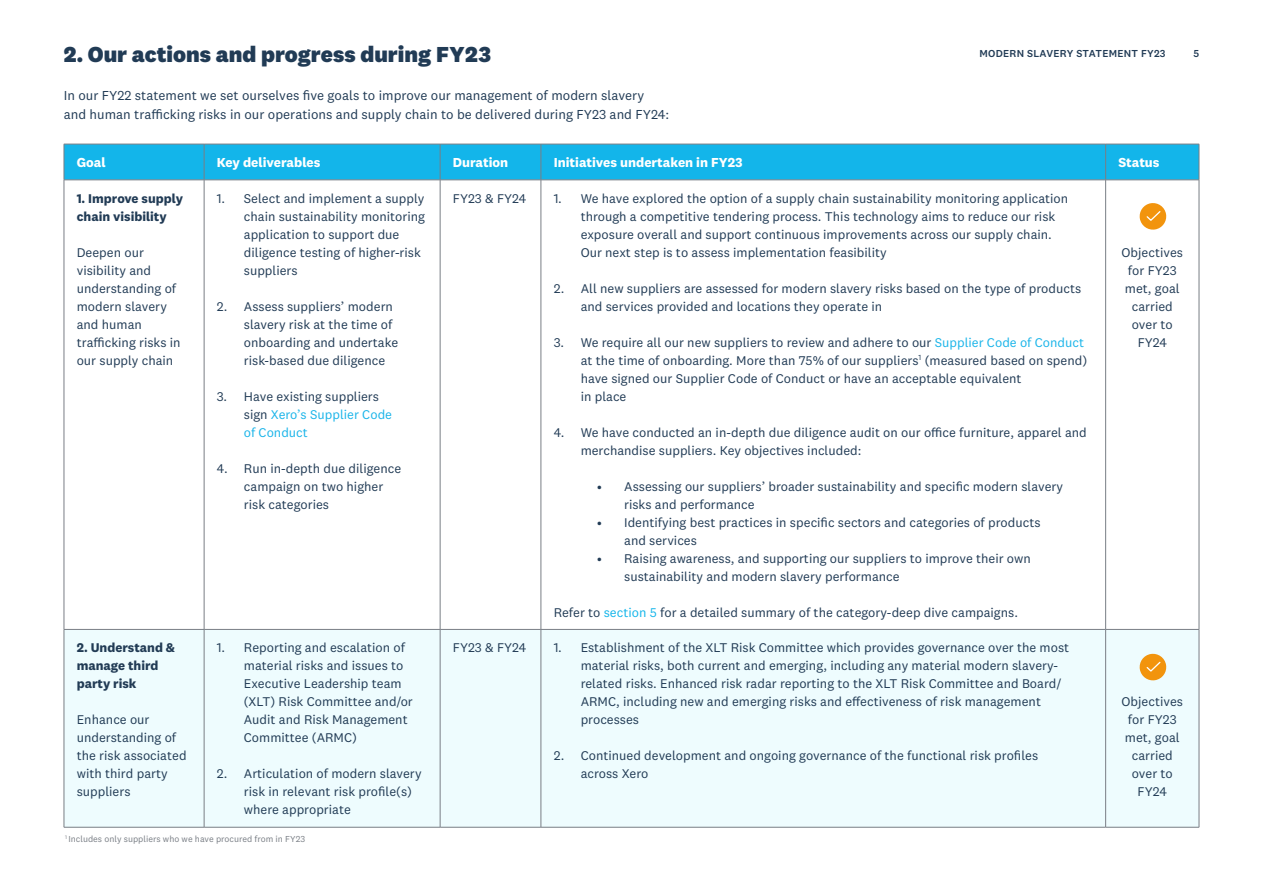
<style>
.page{position:relative;width:1263px;height:893px;background:#fff}
.page>*{position:absolute;margin:0;border:0;box-sizing:border-box;transform-origin:0 0}
.t1{font:800 22.5px "National 2";color:#213b55}
.t2{font:13.5px/19.5px "National 2";color:#213b55}
.t3{font:700 13.5px "National 2";color:#fff}
.t4{font:13.2px/18px "National 2";color:#213b55}
.t5{font:700 13.2px/18px "National 2";color:#213b55}
.t6{font:500 10.5px "National 2";letter-spacing:.025em;color:#213b55}
.t7{font:9px "National 2";color:#797e85}
.s1{color:#19b4e9}
.s2{color:#13b5ea}
</style>
<div class="page">
<div style="left:65px;top:145px;width:1134px;height:35px;background:#13b5ea"></div>
<svg style="left:203px;top:181px;width:996px;height:448px"></svg>
<div style="left:65px;top:630px;width:1134px;height:197px;background:#eefcfe"></div>
<hr style="left:64px;top:144px;width:140px;height:1px;background:#797e85">
<hr style="left:64px;top:144px;width:1px;height:36px;background:#797e85">
<hr style="left:204px;top:144px;width:236px;height:1px;background:#797e85">
<hr style="left:204px;top:144px;width:1px;height:36px;background:#797e85">
<hr style="left:440px;top:144px;width:101px;height:1px;background:#797e85">
<hr style="left:440px;top:144px;width:1px;height:36px;background:#797e85">
<hr style="left:541px;top:144px;width:565px;height:1px;background:#797e85">
<hr style="left:541px;top:144px;width:1px;height:36px;background:#797e85">
<hr style="left:1106px;top:144px;width:93px;height:1px;background:#797e85">
<hr style="left:1105px;top:144px;width:1px;height:36px;background:#797e85">
<hr style="left:1199px;top:144px;width:1px;height:36px;background:#797e85">
<hr style="left:64px;top:180px;width:140px;height:1px;background:#797e85">
<hr style="left:64px;top:180px;width:1px;height:449px;background:#797e85">
<hr style="left:204px;top:180px;width:236px;height:1px;background:#797e85">
<hr style="left:204px;top:180px;width:1px;height:449px;background:#797e85">
<hr style="left:440px;top:180px;width:101px;height:1px;background:#797e85">
<hr style="left:440px;top:180px;width:1px;height:449px;background:#797e85">
<hr style="left:541px;top:180px;width:565px;height:1px;background:#797e85">
<hr style="left:541px;top:180px;width:1px;height:449px;background:#797e85">
<hr style="left:1106px;top:180px;width:93px;height:1px;background:#797e85">
<hr style="left:1105px;top:180px;width:1px;height:449px;background:#797e85">
<hr style="left:1199px;top:180px;width:1px;height:449px;background:#797e85">
<hr style="left:64px;top:629px;width:140px;height:1px;background:#797e85">
<hr style="left:64px;top:630px;width:1px;height:197px;background:#797e85">
<hr style="left:204px;top:629px;width:236px;height:1px;background:#797e85">
<hr style="left:204px;top:630px;width:1px;height:197px;background:#797e85">
<hr style="left:440px;top:629px;width:101px;height:1px;background:#797e85">
<hr style="left:440px;top:630px;width:1px;height:197px;background:#797e85">
<hr style="left:541px;top:629px;width:565px;height:1px;background:#797e85">
<hr style="left:541px;top:630px;width:1px;height:197px;background:#797e85">
<hr style="left:1106px;top:629px;width:93px;height:1px;background:#797e85">
<hr style="left:1105px;top:630px;width:1px;height:197px;background:#797e85">
<hr style="left:1199px;top:630px;width:1px;height:197px;background:#797e85">
<hr style="left:64px;top:827px;width:140px;height:1px;background:#797e85">
<hr style="left:204px;top:827px;width:236px;height:1px;background:#797e85">
<hr style="left:440px;top:827px;width:101px;height:1px;background:#797e85">
<hr style="left:541px;top:827px;width:565px;height:1px;background:#797e85">
<hr style="left:1106px;top:827px;width:93px;height:1px;background:#797e85">
<svg style="left:1139px;top:653px;width:28px;height:28px"></svg>
<svg style="left:1139px;top:202px;width:28px;height:29px"></svg>
<h1 class="t1" style="left:64px;top:40px;width:429px">2. Our actions and progress during FY23</h1>
<p class="t6" style="left:979px;top:47px;width:188px">MODERN SLAVERY STATEMENT FY23</p>
<p class="t6" style="left:1193px;top:47px;width:7px">5</p>
<p class="t2" style="left:64px;top:85px;width:607px">In our FY22 statement we set ourselves five goals to improve our management of modern slavery and human trafficking risks in our operations and supply chain to be delivered during FY23 and FY24:</p>
<p class="t3" style="left:77px;top:154px;width:30px">Goal</p>
<p class="t3" style="left:217px;top:154px;width:105px">Key deliverables</p>
<p class="t3" style="left:453px;top:154px;width:57px">Duration</p>
<p class="t3" style="left:554px;top:154px;width:190px">Initiatives undertaken in FY23</p>
<p class="t3" style="left:1118px;top:154px;width:43px">Status</p>
<p class="t5" style="left:77px;top:189px;width:108px">1. Improve supply chain visibility</p>
<p class="t4" style="left:77px;top:243px;width:105px">Deepen our visibility and understanding of modern slavery and human trafficking risks in our supply chain</p>
<p class="t4" style="left:453px;top:189px;width:75px">FY23 &amp; FY24</p>
<p class="t4" style="left:581px;top:189px;width:489px;text-indent:-27px">1. We have explored the option of a supply chain sustainability monitoring application through a competitive tendering process. This technology aims to reduce our risk exposure overall and support continuous improvements across our supply chain.<br>Our next step is to assess implementation feasibility</p>
<p class="t4" style="left:581px;top:279px;width:502px;text-indent:-27px">2. All new suppliers are assessed for modern slavery risks based on the type of products and services provided and locations they operate in</p>
<p class="t4" style="left:581px;top:333px;width:508px;text-indent:-27px">3. We require all our new suppliers to review and adhere to our <span class="s1">Supplier Code of Conduct </span>at the time of onboarding. More than 75% of our suppliers<sup>1</sup> (measured based on spend) have signed our Supplier Code of Conduct or have an acceptable equivalent<br>in place</p>
<p class="t4" style="left:581px;top:423px;width:508px;text-indent:-27px">4. We have conducted an in-depth due diligence audit on our office furniture, apparel and merchandise suppliers. Key objectives included:</p>
<p class="t4" style="left:624px;top:477px;width:440px;text-indent:-27px">• Assessing our suppliers’ broader sustainability and specific modern slavery risks and performance</p>
<p class="t4" style="left:624px;top:513px;width:418px;text-indent:-27px">• Identifying best practices in specific sectors and categories of products and services</p>
<p class="t4" style="left:624px;top:549px;width:408px;text-indent:-27px">• Raising awareness, and supporting our suppliers to improve their own sustainability and modern slavery performance</p>
<p class="t4" style="left:554px;top:603px;width:466px">Refer to <span class="s2">section 5</span> for a detailed summary of the category-deep dive campaigns.</p>
<p class="t4" style="left:244px;top:189px;width:183px;text-indent:-27px">1. Select and implement a supply chain sustainability monitoring application to support due diligence testing of higher-risk suppliers</p>
<p class="t4" style="left:244px;top:297px;width:156px;text-indent:-27px">2. Assess suppliers’ modern slavery risk at the time of onboarding and undertake risk-based due diligence</p>
<p class="t4" style="left:244px;top:387px;width:150px;text-indent:-27px">3. Have existing suppliers sign <span class="s1">Xero’s Supplier Code of Conduct</span></p>
<p class="t4" style="left:244px;top:459px;width:159px;text-indent:-27px">4. Run in-depth due diligence campaign on two higher risk categories</p>
<p class="t4" style="left:1121px;top:243px;width:63px;text-align:center">Objectives for FY23 met, goal carried over to<br>FY24</p>
<p class="t5" style="left:77px;top:638px;width:100px">2. Understand &amp; manage third party risk</p>
<p class="t4" style="left:77px;top:710px;width:111px">Enhance our understanding of the risk associated with third party suppliers</p>
<p class="t4" style="left:244px;top:638px;width:170px;text-indent:-27px">1. Reporting and escalation of material risks and issues to<br>Executive Leadership team (XLT) Risk Committee and/or<br>Audit and Risk Management<br>Committee (ARMC)</p>
<p class="t4" style="left:244px;top:764px;width:179px;text-indent:-27px">2. Articulation of modern slavery risk in relevant risk profile(s) where appropriate</p>
<p class="t7" style="left:65px;top:833px;width:242px"><sup>1</sup> Includes only suppliers who we have procured from in FY23</p>
<p class="t4" style="left:453px;top:638px;width:75px">FY23 &amp; FY24</p>
<p class="t4" style="left:581px;top:638px;width:490px;text-indent:-27px">1. Establishment of the XLT Risk Committee which provides governance over the most material risks, both current and emerging, including any material modern slavery&shy;related risks. Enhanced risk radar reporting to the XLT Risk Committee and Board/ ARMC, including new and emerging risks and effectiveness of risk management processes</p>
<p class="t4" style="left:581px;top:746px;width:459px;text-indent:-27px">2. Continued development and ongoing governance of the functional risk profiles across Xero</p>
<p class="t4" style="left:1121px;top:692px;width:63px;text-align:center">Objectives for FY23 met, goal carried over to<br>FY24</p>
</div>
